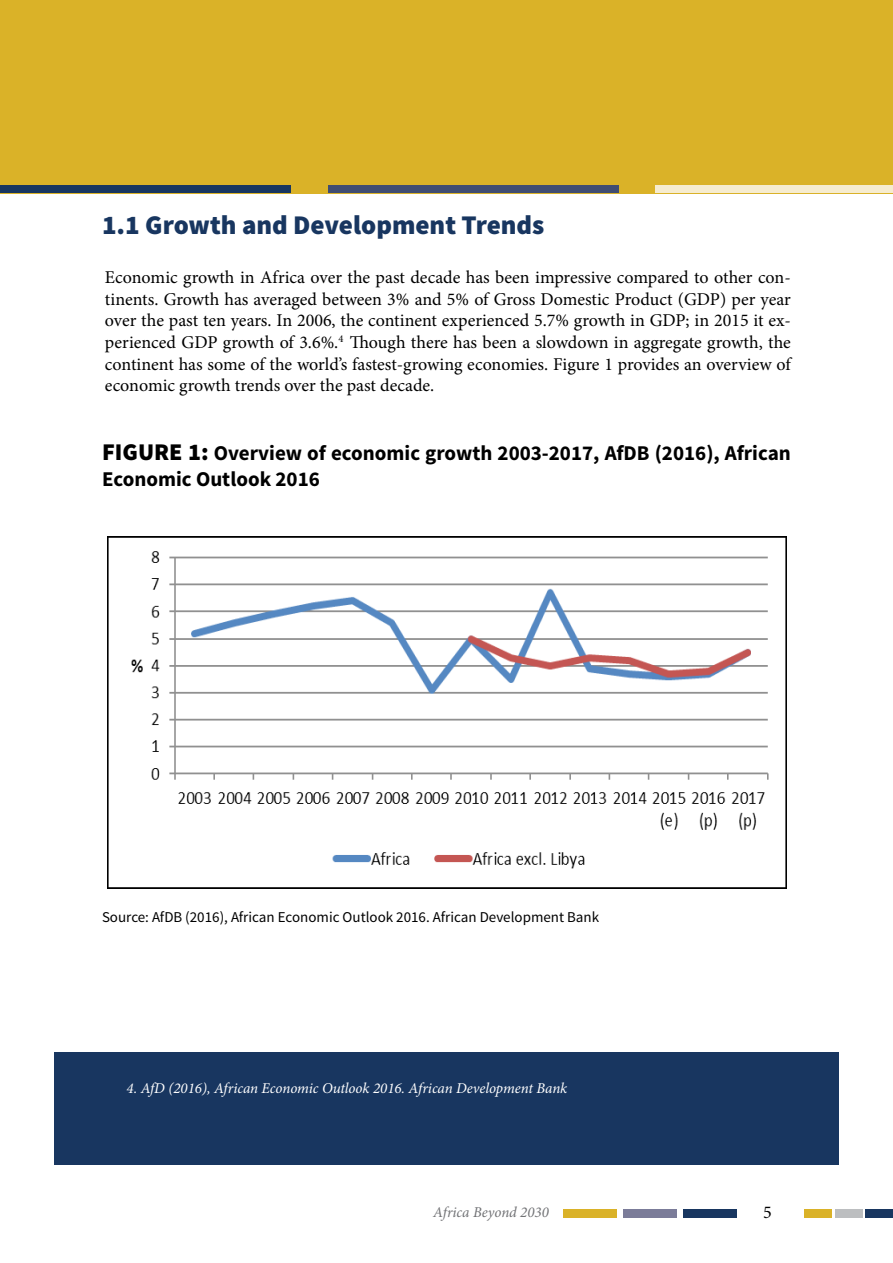
<style>
.page{position:relative;width:893px;height:1263px;background:#fff}
.page>*{position:absolute;margin:0;border:0;box-sizing:border-box;transform-origin:0 0}
.t1{font:900 27px "Source Sans Pro";color:#183660}
.t2{font:700 21px/25.2px "Source Sans Pro";color:#000}
.t3{font:18px/21.6px "Minion Pro";color:#000;text-align:justify}
.t4{font:15px "Source Sans Pro";color:#000}
.t5{font:italic 15px "Minion Pro";letter-spacing:-.005em;color:#fff}
.t6{font:italic 15px "Minion Pro";color:#717275}
.s1{font-weight:900;font-size:24px}
</style>
<div class="page">
<div style="left:0;top:0;width:893px;height:193px;background:#dab228"></div>
<div style="left:656px;top:185px;width:237px;height:8px;background:#f6eccf"></div>
<div style="left:328px;top:185px;width:290px;height:8px;background:#404d72"></div>
<div style="left:0;top:185px;width:290px;height:8px;background:#183660"></div>
<div style="left:563px;top:1208px;width:53px;height:9px;background:#dab228"></div>
<div style="left:623px;top:1208px;width:53px;height:9px;background:#7b7c99"></div>
<div style="left:683px;top:1208px;width:53px;height:9px;background:#183660"></div>
<div style="left:804px;top:1208px;width:27px;height:9px;background:#dab228"></div>
<div style="left:835px;top:1208px;width:27px;height:9px;background:#bcbec0"></div>
<div style="left:866px;top:1208px;width:27px;height:9px;background:#183660"></div>
<img style="left:107px;top:536px;width:680px;height:352px">
<div style="left:54px;top:1052px;width:785px;height:113px;background:#183660"></div>
<h1 class="t1" style="left:102px;top:207px;width:444px">1.1 Growth and Development Trends</h1>
<p class="t3" style="left:105px;top:267px;width:687px">Economic growth in Africa over the past decade has been impressive compared to other con&shy;tinents. Growth has averaged between 3% and 5% of Gross Domestic Product (GDP) per year over the past ten years. In 2006, the continent experienced 5.7% growth in GDP; in 2015 it ex&shy;perienced GDP growth of 3.6%.<sup>4</sup> Though there has been a slowdown in aggregate growth, the continent has some of the world’s fastest-growing economies. Figure 1 provides an overview of economic growth trends over the past decade.</p>
<p class="t2" style="left:102px;top:441px;width:690px"><span class="s1">FIGURE 1:</span> Overview of economic growth 2003-2017, AfDB (2016), African<br>Economic Outlook 2016</p>
<p class="t4" style="left:102px;top:908px;width:499px">Source: AfDB (2016), African Economic Outlook 2016. African Development Bank</p>
<p class="t5" style="left:127px;top:1078px;width:442px">4. AfD (2016), African Economic Outlook 2016. African Development Bank</p>
<p class="t6" style="left:433px;top:1202px;width:117px">Africa Beyond 2030</p>
<p class="t3" style="left:763px;top:1201px;width:10px">5</p>
</div>
